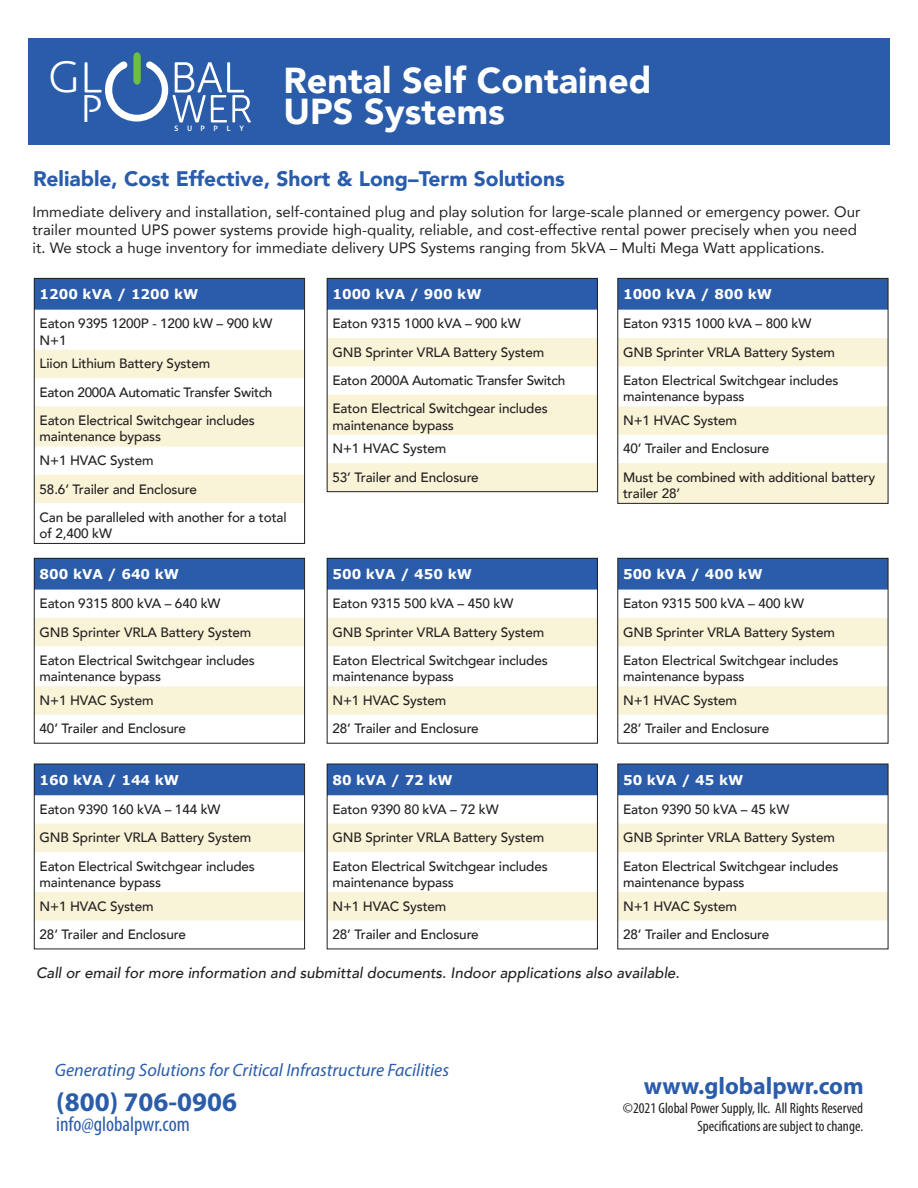
<style>
.page{position:relative;width:918px;height:1188px;background:#fff}
.page>*{position:absolute;margin:0;border:0;box-sizing:border-box;transform-origin:0 0}
.t1{font:300 43.5px "Moniker Basic";color:#fff}
.t2{font:300 37.95px "Novel Mono Pro";color:#fff}
.t3{font:900 36px/31.5px "Avenir";color:#fff}
.t4{font:700 27px "Myriad Pro";color:#2a5caa}
.t5{font:700 24px "Myriad Pro";color:#2a5caa}
.t6{font:900 21px "Avenir";color:#2a5caa}
.t7{font:condensed 21px "Myriad Pro";color:#2a5caa}
.t8{font:italic 18px "Myriad Pro";color:#2a5caa}
.t9{font:15px/18px "Avenir";color:#231f20}
.t10{font:italic 500 15px "Avenir";color:#231f20}
.t11{font:condensed 15px/18px "Myriad Pro";color:#231f20;text-align:right}
.t12{font:500 13.5px/16.2px "Avenir";letter-spacing:-.01em;color:#231f20}
.t13{font:700 13.5px "Verdana";color:#fff}
.t14{font:600 7.65px "Novel Mono Pro";letter-spacing:1.115em;color:#fff}
</style>
<div class="page">
<div style="left:29px;top:38px;width:861px;height:107px;background:#2a5caa"></div>
<svg style="left:85px;top:52px;width:166px;height:70px"></svg>
<div style="left:120px;top:61px;width:7px;height:8px;background:#fff;border-radius:50%"></div>
<div style="left:146px;top:61px;width:7px;height:7px;background:#fff;border-radius:50%"></div>
<div style="left:34px;top:279px;width:270px;height:31px;background:#2a5caa"></div>
<svg style="left:36px;top:349px;width:267px;height:1px"></svg>
<svg style="left:36px;top:350px;width:267px;height:153px"></svg>
<div style="left:34px;top:278px;width:271px;height:266px;border:1px solid #231f20"></div>
<div style="left:327px;top:279px;width:270px;height:31px;background:#2a5caa"></div>
<svg style="left:329px;top:338px;width:267px;height:152px"></svg>
<div style="left:327px;top:278px;width:271px;height:214px;border:1px solid #231f20"></div>
<div style="left:618px;top:279px;width:270px;height:31px;background:#2a5caa"></div>
<svg style="left:620px;top:338px;width:266px;height:164px;fill:#f9f3d7"></svg>
<div style="left:618px;top:278px;width:270px;height:226px;border:1px solid #231f20"></div>
<div style="left:34px;top:558px;width:270px;height:32px;background:#2a5caa"></div>
<svg style="left:36px;top:618px;width:267px;height:97px"></svg>
<div style="left:34px;top:558px;width:271px;height:185px;border:1px solid #231f20"></div>
<div style="left:327px;top:558px;width:270px;height:32px;background:#2a5caa"></div>
<svg style="left:329px;top:618px;width:267px;height:97px"></svg>
<div style="left:327px;top:558px;width:271px;height:185px;border:1px solid #231f20"></div>
<div style="left:618px;top:558px;width:270px;height:32px;background:#2a5caa"></div>
<svg style="left:620px;top:618px;width:266px;height:97px"></svg>
<div style="left:34px;top:764px;width:270px;height:31px;background:#2a5caa"></div>
<svg style="left:36px;top:795px;width:267px;height:126px"></svg>
<div style="left:34px;top:764px;width:271px;height:185px;border:1px solid #231f20"></div>
<div style="left:327px;top:764px;width:270px;height:31px;background:#2a5caa"></div>
<svg style="left:329px;top:795px;width:267px;height:126px"></svg>
<div style="left:618px;top:764px;width:270px;height:31px;background:#2a5caa"></div>
<svg style="left:620px;top:795px;width:266px;height:126px"></svg>
<h1 class="t1" style="left:48px;top:49px;width:33px">G</h1>
<h2 class="t2" style="left:81px;top:82px;width:24px">P</h2>
<p class="t14" style="left:174px;top:123px;width:71px">SUPPLY</p>
<p class="t3" style="left:284px;top:63px;width:369px">Rental Self Contained<br>UPS Systems</p>
<p class="t6" style="left:33px;top:160px;width:533px">Reliable, Cost Effective, Short &amp; Long–Term Solutions</p>
<p class="t9" style="left:33px;top:202px;width:829px">Immediate delivery and installation, self-contained plug and play solution for large-scale planned or emergency power. Our trailer mounted UPS power systems provide high-quality, reliable, and cost-effective rental power precisely when you need it. We stock a huge inventory for immediate delivery UPS Systems ranging from 5kVA – Multi Mega Watt applications.</p>
<p class="t13" style="left:40px;top:285px;width:160px">1200 kVA / 1200 kW</p>
<p class="t12" style="left:40px;top:315px;width:234px">Eaton 9395 1200P - 1200 kW – 900 kW<br>N+1</p>
<p class="t12" style="left:40px;top:355px;width:172px">Liion Lithium Battery System</p>
<p class="t12" style="left:40px;top:383px;width:234px">Eaton 2000A Automatic Transfer Switch</p>
<p class="t12" style="left:40px;top:412px;width:217px">Eaton Electrical Switchgear includes maintenance bypass</p>
<p class="t12" style="left:40px;top:452px;width:116px">N+1 HVAC System</p>
<p class="t12" style="left:40px;top:480px;width:159px">58.6’ Trailer and Enclosure</p>
<p class="t12" style="left:40px;top:508px;width:249px">Can be paralleled with another for a total of 2,400 kW</p>
<p class="t13" style="left:40px;top:565px;width:141px">800 kVA / 640 kW</p>
<p class="t12" style="left:40px;top:595px;width:182px">Eaton 9315 800 kVA – 640 kW</p>
<p class="t12" style="left:40px;top:623px;width:213px">GNB Sprinter VRLA Battery System</p>
<p class="t12" style="left:40px;top:651px;width:217px">Eaton Electrical Switchgear includes maintenance bypass</p>
<p class="t12" style="left:40px;top:691px;width:116px">N+1 HVAC System</p>
<p class="t12" style="left:40px;top:720px;width:148px">40’ Trailer and Enclosure</p>
<p class="t13" style="left:40px;top:770px;width:141px">160 kVA / 144 kW</p>
<p class="t12" style="left:40px;top:800px;width:182px">Eaton 9390 160 kVA – 144 kW</p>
<p class="t12" style="left:40px;top:829px;width:213px">GNB Sprinter VRLA Battery System</p>
<p class="t12" style="left:40px;top:857px;width:217px">Eaton Electrical Switchgear includes maintenance bypass</p>
<p class="t12" style="left:40px;top:897px;width:116px">N+1 HVAC System</p>
<p class="t12" style="left:40px;top:926px;width:148px">28’ Trailer and Enclosure</p>
<p class="t13" style="left:332px;top:285px;width:151px">1000 kVA / 900 kW</p>
<p class="t12" style="left:332px;top:315px;width:190px">Eaton 9315 1000 kVA – 900 kW</p>
<p class="t12" style="left:332px;top:343px;width:213px">GNB Sprinter VRLA Battery System</p>
<p class="t12" style="left:332px;top:372px;width:234px">Eaton 2000A Automatic Transfer Switch</p>
<p class="t12" style="left:332px;top:400px;width:217px">Eaton Electrical Switchgear includes maintenance bypass</p>
<p class="t12" style="left:332px;top:440px;width:116px">N+1 HVAC System</p>
<p class="t12" style="left:332px;top:468px;width:148px">53’ Trailer and Enclosure</p>
<p class="t13" style="left:332px;top:565px;width:141px">500 kVA / 450 kW</p>
<p class="t12" style="left:332px;top:595px;width:182px">Eaton 9315 500 kVA – 450 kW</p>
<p class="t12" style="left:332px;top:623px;width:213px">GNB Sprinter VRLA Battery System</p>
<p class="t12" style="left:332px;top:651px;width:217px">Eaton Electrical Switchgear includes maintenance bypass</p>
<p class="t12" style="left:332px;top:691px;width:116px">N+1 HVAC System</p>
<p class="t12" style="left:332px;top:720px;width:148px">28’ Trailer and Enclosure</p>
<p class="t13" style="left:332px;top:770px;width:122px">80 kVA / 72 kW</p>
<p class="t12" style="left:332px;top:800px;width:168px">Eaton 9390 80 kVA – 72 kW</p>
<p class="t12" style="left:332px;top:829px;width:213px">GNB Sprinter VRLA Battery System</p>
<p class="t12" style="left:332px;top:857px;width:217px">Eaton Electrical Switchgear includes maintenance bypass</p>
<p class="t12" style="left:332px;top:897px;width:116px">N+1 HVAC System</p>
<p class="t12" style="left:332px;top:926px;width:148px">28’ Trailer and Enclosure</p>
<p class="t13" style="left:623px;top:285px;width:151px">1000 kVA / 800 kW</p>
<p class="t12" style="left:623px;top:315px;width:190px">Eaton 9315 1000 kVA – 800 kW</p>
<p class="t12" style="left:623px;top:343px;width:213px">GNB Sprinter VRLA Battery System</p>
<p class="t12" style="left:623px;top:372px;width:217px">Eaton Electrical Switchgear includes maintenance bypass</p>
<p class="t12" style="left:623px;top:412px;width:116px">N+1 HVAC System</p>
<p class="t12" style="left:623px;top:440px;width:148px">40’ Trailer and Enclosure</p>
<p class="t12" style="left:623px;top:468px;width:253px">Must be combined with additional battery trailer 28’</p>
<p class="t13" style="left:623px;top:565px;width:141px">500 kVA / 400 kW</p>
<p class="t12" style="left:623px;top:595px;width:182px">Eaton 9315 500 kVA – 400 kW</p>
<p class="t12" style="left:623px;top:623px;width:213px">GNB Sprinter VRLA Battery System</p>
<p class="t12" style="left:623px;top:651px;width:217px">Eaton Electrical Switchgear includes maintenance bypass</p>
<p class="t12" style="left:623px;top:691px;width:116px">N+1 HVAC System</p>
<p class="t12" style="left:623px;top:720px;width:148px">28’ Trailer and Enclosure</p>
<p class="t13" style="left:623px;top:770px;width:122px">50 kVA / 45 kW</p>
<p class="t12" style="left:623px;top:800px;width:168px">Eaton 9390 50 kVA – 45 kW</p>
<p class="t12" style="left:623px;top:829px;width:213px">GNB Sprinter VRLA Battery System</p>
<p class="t12" style="left:623px;top:857px;width:217px">Eaton Electrical Switchgear includes maintenance bypass</p>
<p class="t12" style="left:623px;top:897px;width:116px">N+1 HVAC System</p>
<p class="t12" style="left:623px;top:926px;width:148px">28’ Trailer and Enclosure</p>
<p class="t10" style="left:36px;top:963px;width:645px">Call or email for more information and submittal documents. Indoor applications also available.</p>
<h3 class="t8" style="left:55px;top:1059px;width:396px">Generating Solutions for Critical Infrastructure Facilities</h3>
<h3 class="t4" style="left:56px;top:1084px;width:182px">(800) 706-0906</h3>
<h3 class="t7" style="left:56px;top:1111px;width:135px">info@globalpwr.com</h3>
<h3 class="t5" style="left:644px;top:1070px;width:221px">www.globalpwr.com</h3>
<p class="t11" style="left:623px;top:1099px;width:242px">©2021 Global Power Supply, llc. All Rights Reserved<br>Specifications are subject to change.</p>
</div>
